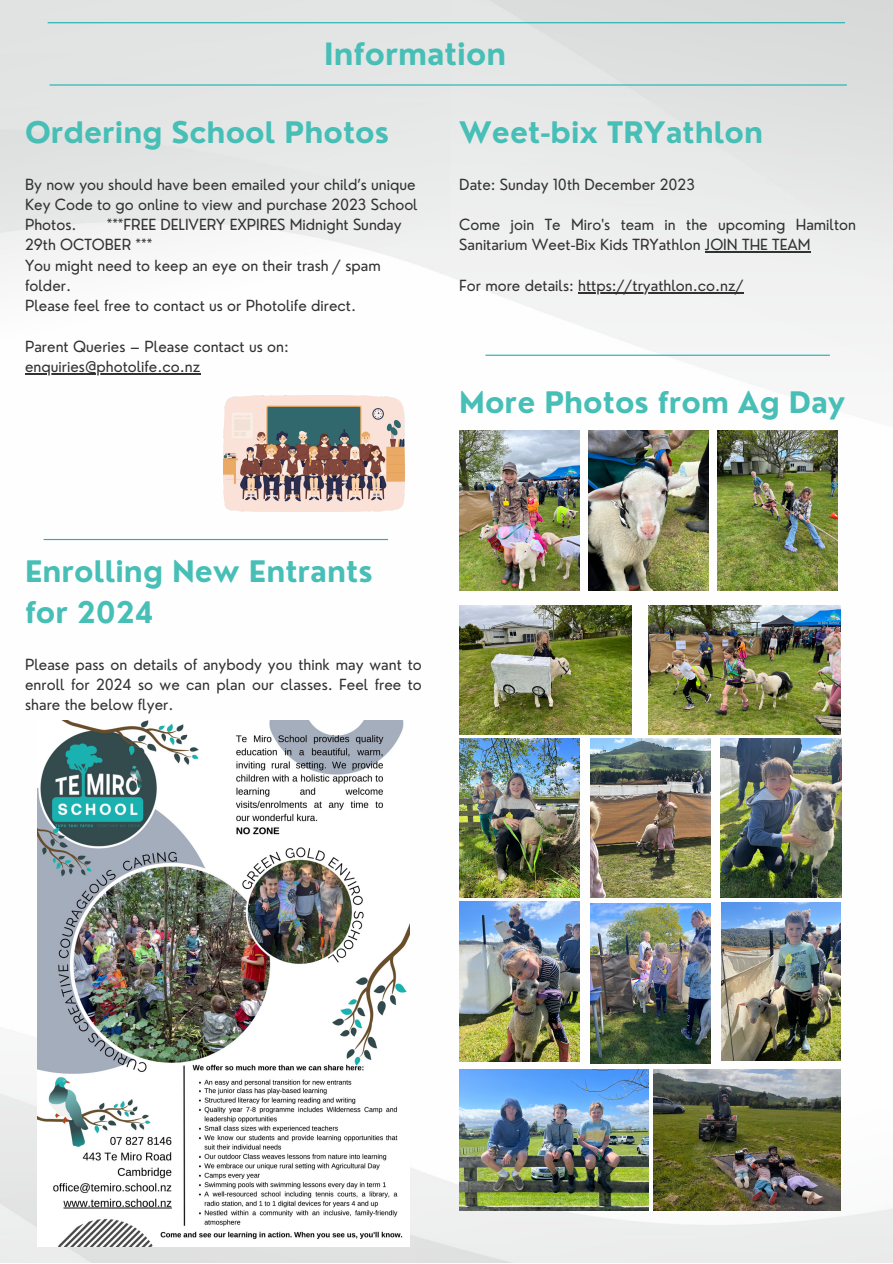
<style>
.page{position:relative;width:893px;height:1264px;background:#fff}
.page>*{position:absolute;margin:0;border:0;box-sizing:border-box;transform-origin:0 0}
.t1{font:700 30px "Nourd";color:#47bfb6}
.t2{font:700 28.95px/40.5px "Nourd";color:#47bfb6}
.t3{font:15px/20.2px "Nourd";color:#323232}
</style>
<div class="page">
<img style="left:0;top:0;width:892px;height:1262px">
<hr style="left:48px;top:22px;width:797px;height:1px;background:#1ab2b0">
<hr style="left:50px;top:84px;width:796px;height:2px;background:#1ab2b0">
<hr style="left:485px;top:355px;width:344px;height:1px;background:#1ab2b0">
<hr style="left:44px;top:539px;width:344px;height:1px;background:#1ab2b0">
<img style="left:38px;top:721px;width:371px;height:525px">
<img style="left:223px;top:395px;width:181px;height:116px">
<img style="left:459px;top:431px;width:120px;height:159px">
<img style="left:459px;top:605px;width:172px;height:129px">
<img style="left:588px;top:431px;width:120px;height:159px">
<img style="left:648px;top:605px;width:192px;height:129px">
<img style="left:717px;top:431px;width:120px;height:159px">
<img style="left:459px;top:738px;width:120px;height:159px">
<img style="left:590px;top:738px;width:120px;height:159px">
<img style="left:720px;top:738px;width:121px;height:159px">
<img style="left:459px;top:901px;width:120px;height:160px">
<img style="left:590px;top:903px;width:120px;height:160px">
<img style="left:459px;top:1069px;width:189px;height:141px">
<img style="left:653px;top:1069px;width:187px;height:141px">
<img style="left:721px;top:902px;width:119px;height:158px">
<hr style="left:705px;top:251px;width:105px;height:2px;background:#323232">
<hr style="left:578px;top:292px;width:165px;height:1px;background:#323232">
<hr style="left:25px;top:373px;width:175px;height:1px;background:#323232">
<p class="t1" style="left:324px;top:35px;width:183px">Information</p>
<p class="t2" style="left:25px;top:112px;width:365px">Ordering School Photos</p>
<p class="t3" style="left:25px;top:174px;width:394px">By now you should have been emailed your child’s unique<br>Key Code to go online to view and purchase 2023 School<br>Photos.</p>
<p class="t3" style="left:25px;top:214px;width:378px;text-indent:82px">***FREE DELIVERY EXPIRES Midnight Sunday<br>29th OCTOBER ***</p>
<p class="t3" style="left:25px;top:255px;width:357px">You might need to keep an eye on their trash / spam folder.</p>
<p class="t3" style="left:25px;top:295px;width:332px">Please feel free to contact us or Photolife direct.</p>
<p class="t3" style="left:25px;top:336px;width:265px">Parent Queries – Please contact us on: enquiries@photolife.co.nz</p>
<p class="t2" style="left:459px;top:112px;width:305px">Weet-bix TRYathlon</p>
<p class="t3" style="left:459px;top:174px;width:237px">Date: Sunday 10th December 2023</p>
<p class="t3" style="left:459px;top:214px;width:398px">Come join Te Miro's team in the upcoming Hamilton<br>Sanitarium Weet-Bix Kids TRYathlon JOIN THE TEAM</p>
<p class="t3" style="left:459px;top:275px;width:286px">For more details: https://tryathlon.co.nz/</p>
<p class="t2" style="left:459px;top:381px;width:387px">More Photos from Ag Day</p>
<p class="t2" style="left:25px;top:551px;width:349px">Enrolling New Entrants for 2024</p>
<p class="t3" style="left:25px;top:654px;width:398px;text-align:justify">Please pass on details of anybody you think may want to enroll for 2024 so we can plan our classes. Feel free to share the below flyer.</p>
</div>
